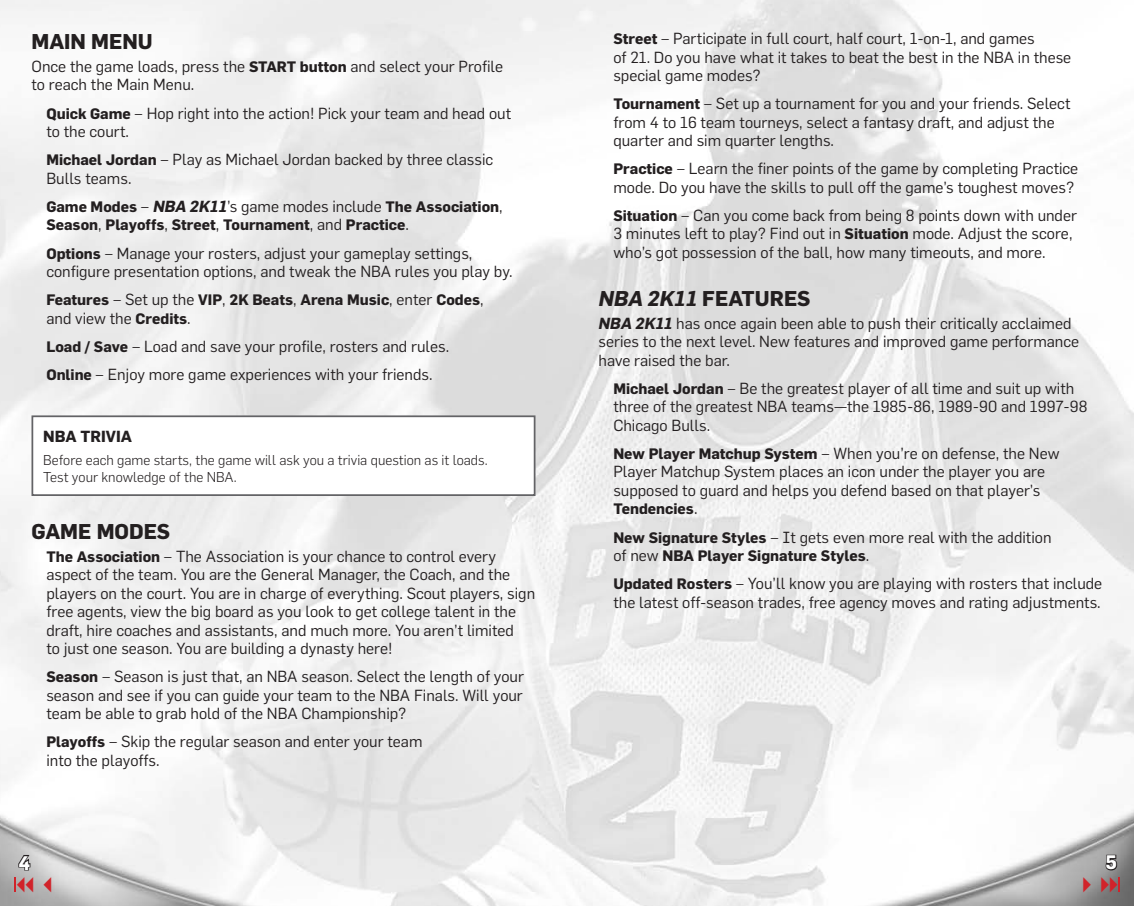
<style>
.page{position:relative;width:1134px;height:906px;background:#fff}
.page>*{position:absolute;margin:0;border:0;box-sizing:border-box;transform-origin:0 0}
.t1{font:700 21px "Flama";color:#231f20}
.t2{font:700 19.25px "Flama";color:#fff}
.t3{font:17.32px "Abacus Three SSK";color:#d1232a}
.t4{font:15.75px/18.4px "Flama";color:#231f20}
.t5{font:700 15.75px "Flama";color:#231f20}
.t6{font:700 14.88px/18.4px "Flama";color:#231f20}
.t7{font:300 14px/17.5px "Flama";color:#231f20}
.s1{font-weight:700;font-size:14.88px}
.s2{font-weight:400;font-size:15.75px}
.s3{font-style:italic;font-size:15.75px}
.s4{font-style:italic}
.s5{font-weight:700;font-style:italic}
</style>
<div class="page">
<img style="left:0;top:0;width:1134px;height:906px">
<svg style="left:17px;top:854px;width:14px;height:17px"></svg>
<svg style="left:1105px;top:854px;width:13px;height:17px"></svg>
<svg style="left:1118px;top:877px;width:1px;height:14px"></svg>
<svg style="left:15px;top:877px;width:1px;height:14px"></svg>
<div style="left:32px;top:416px;width:503px;height:79px;background:#fff"></div>
<div style="left:32px;top:415px;width:504px;height:81px;border:2px solid #636366"></div>
<h1 class="t1" style="left:32px;top:28px;width:123px">MAIN MENU</h1>
<p class="t4" style="left:31px;top:57px;width:473px">Once the game loads, press the <span class="s1">START button</span> and select your Profile to reach the Main Menu.</p>
<p class="t4" style="left:46px;top:104px;width:466px"><span class="s1">Quick Game</span> – Hop right into the action! Pick your team and head out to the court.</p>
<p class="t4" style="left:46px;top:150px;width:448px"><span class="s1">Michael Jordan</span> – Play as Michael Jordan backed by three classic<br>Bulls teams.</p>
<p class="t6" style="left:46px;top:197px;width:458px">Game Modes <span class="s2">–</span> <span class="s3">NBA 2K11</span><span class="s2">’s game modes include</span> The Association<span class="s2">,<br></span>Season<span class="s2">,</span> Playoffs<span class="s2">,</span> Street<span class="s2">,</span> Tournament<span class="s2">, and</span> Practice<span class="s2">.</span></p>
<p class="t4" style="left:46px;top:244px;width:468px"><span class="s1">Options</span> – Manage your rosters, adjust your gameplay settings, configure presentation options, and tweak the NBA rules you play by.</p>
<p class="t6" style="left:46px;top:290px;width:439px">Features <span class="s2">– Set up the</span> VIP<span class="s2">,</span> 2K Beats<span class="s2">,</span> Arena Music<span class="s2">, enter</span> Codes<span class="s2">,</span></p>
<p class="t4" style="left:46px;top:304px;width:404px;line-height:28.3px">and view the <span class="s1">Credits</span>.<br><span class="s1">Load / Save</span> – Load and save your profile, rosters and rules.<br><span class="s1">Online</span> – Enjoy more game experiences with your friends.</p>
<p class="t5" style="left:43px;top:427px;width:90px">NBA TRIVIA</p>
<p class="t7" style="left:43px;top:450px;width:446px">Before each game starts, the game will ask you a trivia question as it loads.<br>Test your knowledge of the NBA.</p>
<h1 class="t1" style="left:32px;top:518px;width:140px">GAME MODES</h1>
<p class="t4" style="left:46px;top:547px;width:490px"><span class="s1">The Association</span> – The Association is your chance to control every aspect of the team. You are the General Manager, the Coach, and the players on the court. You are in charge of everything. Scout players, sign free agents, view the big board as you look to get college talent in the draft, hire coaches and assistants, and much more. You aren’t limited<br>to just one season. You are building a dynasty here!</p>
<p class="t4" style="left:46px;top:667px;width:479px;text-align:justify"><span class="s1">Season</span> – Season is just that, an NBA season. Select the length of your season and see if you can guide your team to the NBA Finals. Will your team be able to grab hold of the NBA Championship?</p>
<p class="t4" style="left:46px;top:732px;width:378px"><span class="s1">Playoffs</span> – Skip the regular season and enter your team into the playoffs.</p>
<p class="t4" style="left:613px;top:29px;width:459px"><span class="s1">Street</span> – Participate in full court, half court, 1-on-1, and games<br>of 21. Do you have what it takes to beat the best in the NBA in these special game modes?</p>
<p class="t4" style="left:613px;top:94px;width:459px"><span class="s1">Tournament</span> – Set up a tournament for you and your friends. Select from 4 to 16 team tourneys, select a fantasy draft, and adjust the quarter and sim quarter lengths.</p>
<p class="t4" style="left:613px;top:159px;width:466px"><span class="s1">Practice</span> – Learn the finer points of the game by completing Practice mode. Do you have the skills to pull off the game’s toughest moves?</p>
<p class="t4" style="left:613px;top:206px;width:465px"><span class="s1">Situation</span> – Can you come back from being 8 points down with under<br>3 minutes left to play? Find out in <span class="s1">Situation</span> mode. Adjust the score, who’s got possession of the ball, how many timeouts, and more.</p>
<h1 class="t1" style="left:598px;top:285px;width:213px"><span class="s4">NBA 2K11</span> FEATURES</h1>
<p class="t4" style="left:598px;top:314px;width:482px"><span class="s5">NBA 2K11</span> has once again been able to push their critically acclaimed series to the next level. New features and improved game performance have raised the bar.</p>
<p class="t4" style="left:613px;top:379px;width:476px"><span class="s1">Michael Jordan</span> – Be the greatest player of all time and suit up with three of the greatest NBA teams—the 1985-86, 1989-90 and 1997-98<br>Chicago Bulls.</p>
<p class="t4" style="left:613px;top:444px;width:448px"><span class="s1">New Player Matchup System</span> – When you’re on defense, the New<br>Player Matchup System places an icon under the player you are supposed to guard and helps you defend based on that player’s</p>
<p class="t6" style="left:613px;top:499px;width:86px">Tendencies<span class="s2">.</span></p>
<p class="t4" style="left:613px;top:527px;width:440px"><span class="s1">New Signature Styles</span> – It gets even more real with the addition</p>
<p class="t6" style="left:613px;top:546px;width:257px"><span class="s2">of new</span> NBA Player Signature Styles<span class="s2">.</span></p>
<p class="t4" style="left:613px;top:574px;width:490px"><span class="s1">Updated Rosters</span> – You’ll know you are playing with rosters that include the latest off-season trades, free agency moves and rating adjustments.</p>
<p class="t2" style="left:18px;top:851px;width:13px">4</p>
<p class="t2" style="left:1106px;top:850px;width:13px">5</p>
<p class="t3" style="left:16px;top:873px;width:37px">BB B</p>
<p class="t3" style="left:1083px;top:873px;width:37px">A AA</p>
</div>
